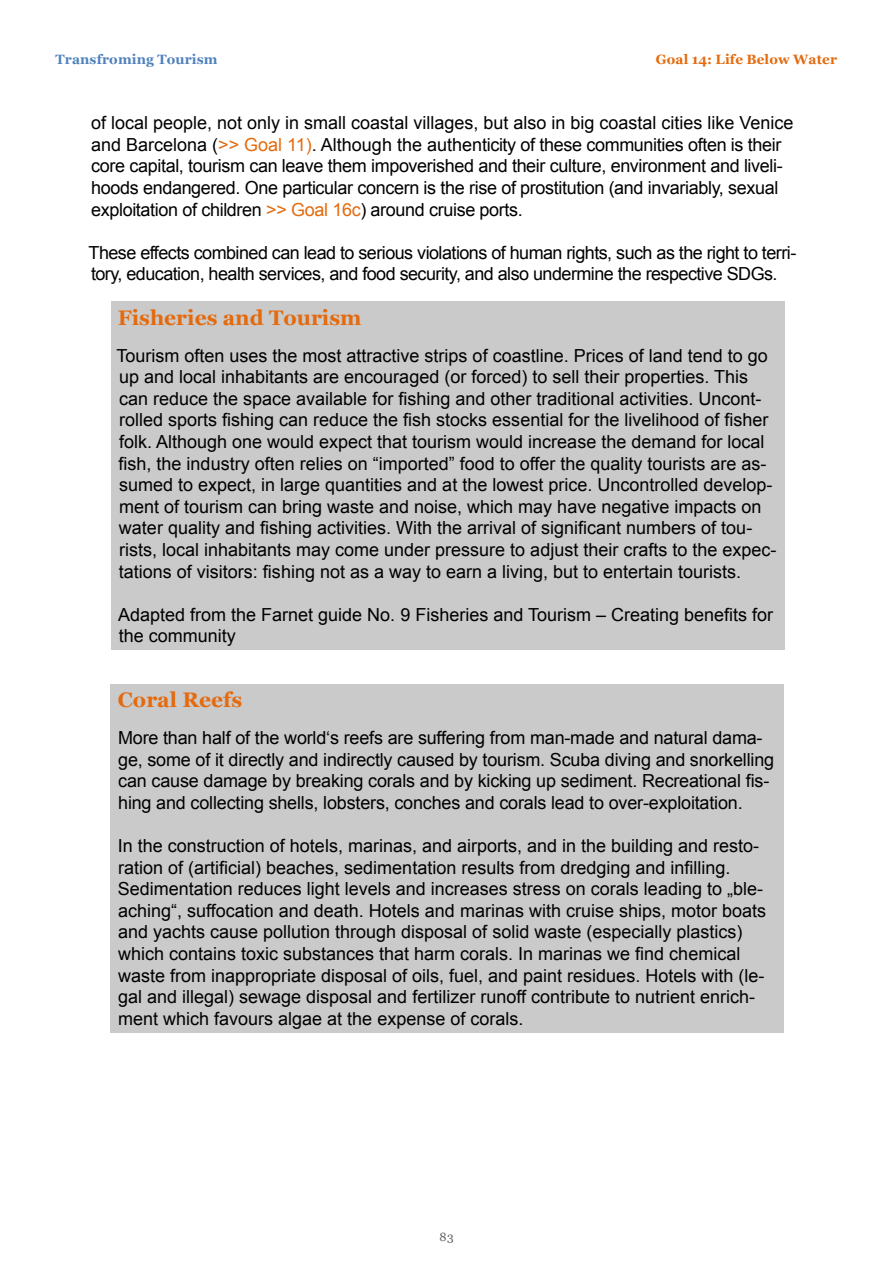
<style>
.page{position:relative;width:893px;height:1263px;background:#fff}
.page>*{position:absolute;margin:0;border:0;box-sizing:border-box;transform-origin:0 0}
.t1{font:700 21px "Georgia";color:#e46a0d}
.t2{font:18px/21.6px "Arial";color:#000}
.t3{font:18px/21.6px "Arial";letter-spacing:-.02em;color:#000}
.t4{font:18px/21.6px "Arial";letter-spacing:-.03em;color:#000}
.t5{font:700 13.5px "Georgia";letter-spacing:.01em;color:#e46a0d}
.t6{font:700 13.5px "Georgia";letter-spacing:.01em;color:#4f81bd}
.t7{font:12px "Georgia";color:#646464}
.s1{color:#e46a0d}
</style>
<div class="page">
<div style="left:111px;top:302px;width:673px;height:348px;background:#cacaca"></div>
<div style="left:110px;top:684px;width:674px;height:348px;background:#cacaca"></div>
<p class="t6" style="left:55px;top:52px;width:164px">Transfroming Tourism</p>
<p class="t5" style="left:656px;top:52px;width:183px">Goal 14: Life Below Water</p>
<p class="t3" style="left:91px;top:112px;width:704px">of local people, not only in small coastal villages, but also in big coastal cities like Venice and Barcelona (<span class="s1">&gt;&gt; Goal 11)</span>. Although the authenticity of these communities often is their core capital, tourism can leave them impoverished and their culture, environment and liveli&shy;hoods endangered. One particular concern is the rise of prostitution (and invariably, sexual exploitation of children <span class="s1">&gt;&gt; Goal 16c</span>) around cruise ports.</p>
<p class="t4" style="left:89px;top:242px;width:709px">These effects combined can lead to serious violations of human rights, such as the right to terri&shy;tory, education, health services, and food security, and also undermine the respective SDGs.</p>
<p class="t1" style="left:118px;top:306px;width:245px">Fisheries and Tourism</p>
<p class="t2" style="left:116px;top:344px;width:661px">Tourism often uses the most attractive strips of coastline. Prices of land tend to go up and local inhabitants are encouraged (or forced) to sell their properties. This can reduce the space available for fishing and other traditional activities. Uncont&shy;rolled sports fishing can reduce the fish stocks essential for the livelihood of fisher folk. Although one would expect that tourism would increase the demand for local fish, the industry often relies on “imported” food to offer the quality tourists are as&shy;sumed to expect, in large quantities and at the lowest price. Uncontrolled develop&shy;ment of tourism can bring waste and noise, which may have negative impacts on water quality and fishing activities. With the arrival of significant numbers of tou&shy;rists, local inhabitants may come under pressure to adjust their crafts to the expec&shy;tations of visitors: fishing not as a way to earn a living, but to entertain tourists.</p>
<p class="t2" style="left:118px;top:604px;width:656px">Adapted from the Farnet guide No. 9 Fisheries and Tourism – Creating benefits for the community</p>
<p class="t1" style="left:118px;top:688px;width:126px">Coral Reefs</p>
<p class="t2" style="left:118px;top:727px;width:658px">More than half of the world‘s reefs are suffering from man-made and natural dama&shy;ge, some of it directly and indirectly caused by tourism. Scuba diving and snorkelling can cause damage by breaking corals and by kicking up sediment. Recreational fis&shy;hing and collecting shells, lobsters, conches and corals lead to over-exploitation.</p>
<p class="t2" style="left:118px;top:835px;width:650px">In the construction of hotels, marinas, and airports, and in the building and resto&shy;ration of (artificial) beaches, sedimentation results from dredging and infilling.<br>Sedimentation reduces light levels and increases stress on corals leading to „ble&shy;aching“, suffocation and death. Hotels and marinas with cruise ships, motor boats and yachts cause pollution through disposal of solid waste (especially plastics) which contains toxic substances that harm corals. In marinas we find chemical waste from inappropriate disposal of oils, fuel, and paint residues. Hotels with (le&shy;gal and illegal) sewage disposal and fertilizer runoff contribute to nutrient enrich&shy;ment which favours algae at the expense of corals.</p>
<p class="t7" style="left:439px;top:1229px;width:16px">83</p>
</div>
